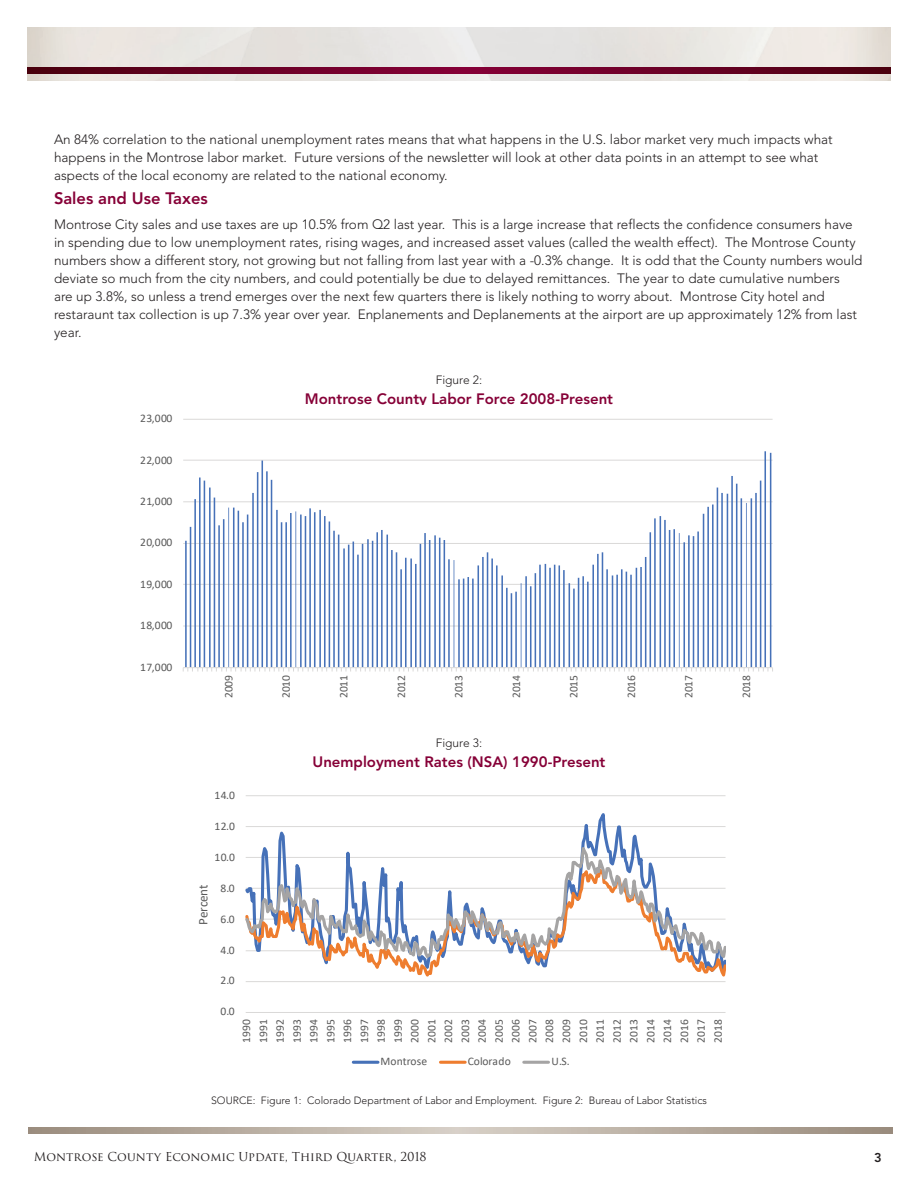
<style>
.page{position:relative;width:918px;height:1188px;background:#fff}
.page>*{position:absolute;margin:0;border:0;box-sizing:border-box;transform-origin:0 0}
.t1{font:800 16.5px "Avenir";color:#860037}
.t2{font:800 15px "Avenir";color:#860037}
.t3{font:300 13.5px/18px "Avenir";color:#231f20}
.t4{font:13.05px "Calibri";letter-spacing:-.005em;color:#595959}
.t5{font:800 12.75px "Avenir";color:#231f20}
.t6{font:12px "Trajan Pro 3";color:#231f20}
.t7{font:300 12px "Avenir";color:#231f20}
.t8{font:11.55px/16.8px "Calibri";letter-spacing:.025em;color:#595959;text-align:justify}
.t9{font:11.55px "Calibri";letter-spacing:.005em;color:#595959}
.t10{font:300 10.5px "Avenir";color:#231f20}
</style>
<div class="page">
<img style="left:27px;top:27px;width:864px;height:54px">
<svg style="left:27px;top:68px;width:864px;height:6px;background:#680023"></svg>
<svg style="left:28px;top:1128px;width:864px;height:6px;background:#b8ada1"></svg>
<hr style="left:183px;top:626px;width:590px;height:1px;background:#dad9d8">
<hr style="left:183px;top:584px;width:590px;height:1px;background:#dad9d8">
<hr style="left:183px;top:543px;width:590px;height:1px;background:#dad9d8">
<hr style="left:183px;top:501px;width:590px;height:1px;background:#dad9d8">
<hr style="left:183px;top:460px;width:590px;height:1px;background:#dad9d8">
<hr style="left:183px;top:419px;width:590px;height:1px;background:#dad9d8">
<svg style="left:185px;top:451px;width:586px;height:216px"></svg>
<hr style="left:183px;top:667px;width:590px;height:1px;background:#dad9d8">
<svg style="left:183px;top:668px;width:590px;height:4px"></svg>
<hr style="left:246px;top:1012px;width:480px;height:1px;background:#dad9d8">
<svg style="left:245px;top:795px;width:481px;height:43px"></svg>
<svg style="left:245px;top:963px;width:481px;height:19px"></svg>
<svg style="left:245px;top:838px;width:481px;height:125px"></svg>
<hr style="left:353px;top:1061px;width:25px;height:3px;background:#4671b8">
<hr style="left:440px;top:1061px;width:25px;height:3px;background:#ee7d2f">
<hr style="left:524px;top:1061px;width:24px;height:3px;background:#a5a4a4">
<p class="t3" style="left:54px;top:130px;width:780px">An 84% correlation to the national unemployment rates means that what happens in the U.S. labor market very much impacts what happens in the Montrose labor market. Future versions of the newsletter will look at other data points in an attempt to see what aspects of the local economy are related to the national economy.</p>
<p class="t1" style="left:54px;top:189px;width:155px">Sales and Use Taxes</p>
<p class="t3" style="left:54px;top:216px;width:810px">Montrose City sales and use taxes are up 10.5% from Q2 last year. This is a large increase that reflects the confidence consumers have in spending due to low unemployment rates, rising wages, and increased asset values (called the wealth effect). The Montrose County numbers show a different story, not growing but not falling from last year with a -0.3% change. It is odd that the County numbers would deviate so much from the city numbers, and could potentially be due to delayed remittances. The year to date cumulative numbers<br>are up 3.8%, so unless a trend emerges over the next few quarters there is likely nothing to worry about. Montrose City hotel and restaraunt tax collection is up 7.3% year over year. Enplanements and Deplanements at the airport are up approximately 12% from last year.</p>
<p class="t8" style="left:140px;top:410px;width:34px">23,000</p>
<p class="t8" style="left:140px;top:451px;width:34px">22,000</p>
<p class="t8" style="left:140px;top:492px;width:34px">21,000</p>
<p class="t8" style="left:140px;top:534px;width:34px">20,000</p>
<p class="t8" style="left:140px;top:575px;width:34px">19,000</p>
<p class="t8" style="left:140px;top:617px;width:34px">18,000</p>
<p class="t8" style="left:140px;top:658px;width:34px">17,000</p>
<p class="t7" style="left:436px;top:373px;width:48px">Figure 2:</p>
<p class="t2" style="left:305px;top:389px;width:310px">Montrose County Labor Force 2008-Present</p>
<p class="t8" style="left:220px;top:698px;width:25px;rotate:-90deg">2009</p>
<p class="t8" style="left:277px;top:698px;width:25px;rotate:-90deg">2010</p>
<p class="t8" style="left:335px;top:698px;width:25px;rotate:-90deg">2011</p>
<p class="t8" style="left:392px;top:698px;width:25px;rotate:-90deg">2012</p>
<p class="t8" style="left:450px;top:698px;width:25px;rotate:-90deg">2013</p>
<p class="t8" style="left:508px;top:698px;width:25px;rotate:-90deg">2014</p>
<p class="t8" style="left:565px;top:698px;width:25px;rotate:-90deg">2015</p>
<p class="t8" style="left:623px;top:698px;width:25px;rotate:-90deg">2016</p>
<p class="t8" style="left:680px;top:698px;width:25px;rotate:-90deg">2017</p>
<p class="t8" style="left:738px;top:698px;width:25px;rotate:-90deg">2018</p>
<p class="t8" style="left:215px;top:787px;width:22px">14.0</p>
<p class="t7" style="left:436px;top:736px;width:48px">Figure 3:</p>
<p class="t2" style="left:313px;top:753px;width:294px">Unemployment Rates (NSA) 1990-Present</p>
<p class="t8" style="left:215px;top:817px;width:22px">12.0</p>
<p class="t8" style="left:215px;top:848px;width:22px">10.0</p>
<p class="t4" style="left:194px;top:925px;width:42px;rotate:-90deg">Percent</p>
<p class="t8" style="left:220px;top:879px;width:16px">8.0</p>
<p class="t8" style="left:220px;top:910px;width:16px">6.0</p>
<p class="t8" style="left:220px;top:941px;width:16px">4.0</p>
<p class="t8" style="left:220px;top:972px;width:16px">2.0</p>
<p class="t8" style="left:220px;top:1003px;width:16px">0.0</p>
<p class="t8" style="left:238px;top:1043px;width:25px;rotate:-90deg">1990<br>1991<br>1992<br>1993<br>1994<br>1995<br>1996<br>1997<br>1998<br>1999<br>2000<br>2001<br>2002<br>2003<br>2004<br>2005<br>2006<br>2007<br>2008<br>2009<br>2010<br>2011<br>2012<br>2013<br>2014<br>2014<br>2016<br>2017<br>2018</p>
<p class="t9" style="left:381px;top:1053px;width:48px">Montrose</p>
<p class="t9" style="left:468px;top:1053px;width:45px">Colorado</p>
<p class="t8" style="left:551px;top:1053px;width:20px">U.S.</p>
<p class="t10" style="left:211px;top:1094px;width:497px">SOURCE: Figure 1: Colorado Department of Labor and Employment. Figure 2: Bureau of Labor Statistics</p>
<p class="t6" style="left:34px;top:1148px;width:394px">Montrose County Economic Update, Third Quarter, 2018</p>
<p class="t5" style="left:874px;top:1150px;width:9px">3</p>
</div>
